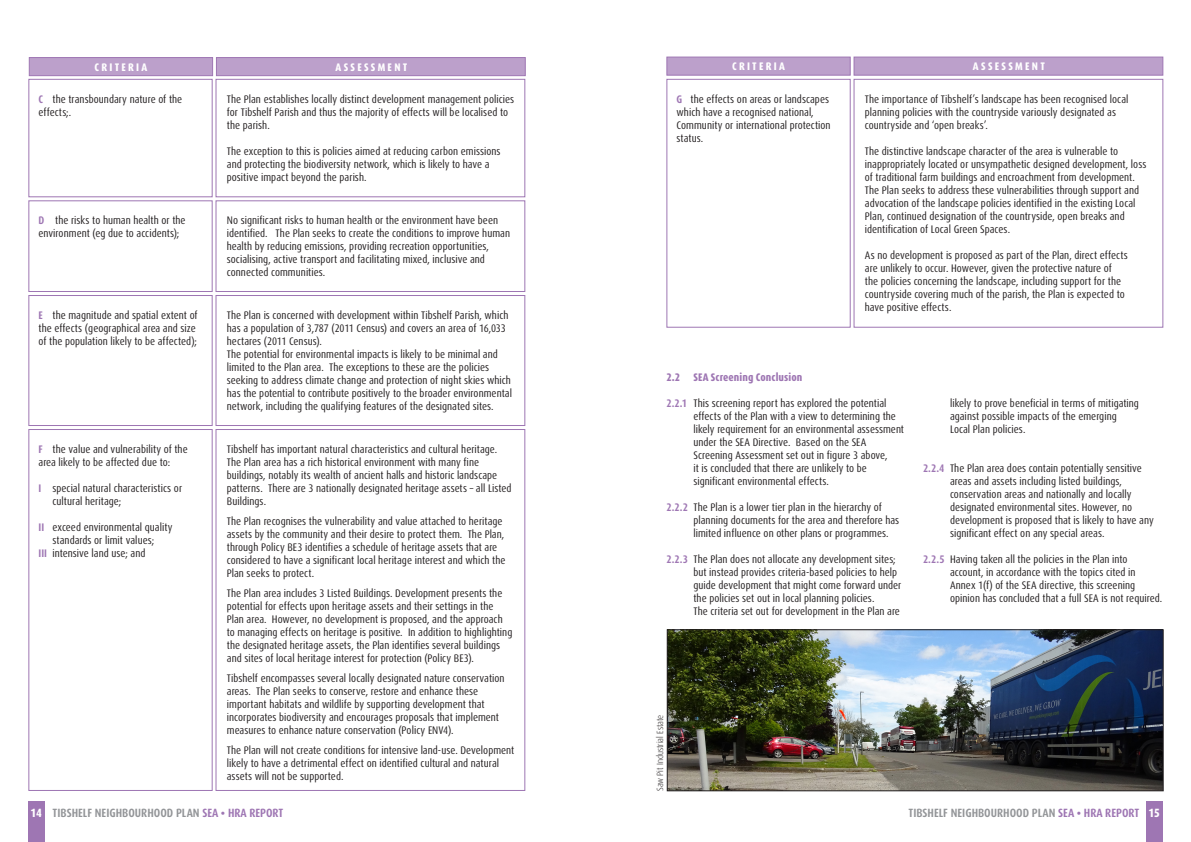
<style>
.page{position:relative;width:1191px;height:842px;background:#fff}
.page>*{position:absolute;margin:0;border:0;box-sizing:border-box;transform-origin:0 0}
.t1{font:700 condensed 12px "Dax Pro";color:#939598}
.t2{font:condensed 11px/13px "Dax Pro";letter-spacing:.005em;color:#231f20}
.t3{font:800 condensed 11px "Dax Pro";letter-spacing:.205em;color:#fff}
.t4{font:800 condensed 11px "Dax Pro";letter-spacing:.005em;color:#9e76b3}
.t5{font:300 condensed 9px "Dax Pro";color:#231f20}
.s1{font-weight:700;color:#9e76b3}
.s2{font-weight:800;color:#fff}
.s3{color:#9e76b3}
</style>
<div class="page">
<div style="left:28px;top:801px;width:17px;height:41px;background:#9e76b3"></div>
<div style="left:1145px;top:801px;width:17px;height:41px;background:#9e76b3"></div>
<div style="left:29px;top:57px;width:184px;height:19px;background:#bca0cb;border:1px solid #9e76b3"></div>
<div style="left:216px;top:57px;width:310px;height:19px;background:#bca0cb;border:1px solid #9e76b3"></div>
<div style="left:666px;top:57px;width:184px;height:19px;background:#bca0cb;border:1px solid #9e76b3"></div>
<div style="left:853px;top:57px;width:310px;height:19px;background:#bca0cb;border:1px solid #9e76b3"></div>
<img style="left:666px;top:629px;width:497px;height:162px">
<div style="left:28px;top:79px;width:185px;height:118px;border:1px solid #9e76b3"></div>
<div style="left:666px;top:79px;width:184px;height:249px;border:1px solid #9e76b3"></div>
<div style="left:28px;top:295px;width:185px;height:131px;border:1px solid #9e76b3"></div>
<div style="left:28px;top:429px;width:185px;height:362px;border:1px solid #9e76b3"></div>
<div style="left:28px;top:200px;width:185px;height:92px;border:1px solid #9e76b3"></div>
<div style="left:215px;top:79px;width:310px;height:118px;border:1px solid #9e76b3"></div>
<div style="left:853px;top:79px;width:310px;height:249px;border:1px solid #9e76b3"></div>
<div style="left:215px;top:295px;width:310px;height:131px;border:1px solid #9e76b3"></div>
<div style="left:215px;top:429px;width:310px;height:362px;border:1px solid #9e76b3"></div>
<div style="left:215px;top:200px;width:310px;height:92px;border:1px solid #9e76b3"></div>
<p class="t3" style="left:94px;top:60px;width:54px">CRITERIA</p>
<p class="t3" style="left:335px;top:60px;width:73px">ASSESSMENT</p>
<p class="t3" style="left:732px;top:59px;width:54px">CRITERIA</p>
<p class="t3" style="left:973px;top:59px;width:73px">ASSESSMENT</p>
<p class="t2" style="left:865px;top:93px;width:265px">The importance of Tibshelf’s landscape has been recognised local planning policies with the countryside variously designated as countryside and ‘open breaks’.</p>
<p class="t2" style="left:865px;top:145px;width:283px">The distinctive landscape character of the area is vulnerable to inappropriately located or unsympathetic designed development, loss of traditional farm buildings and encroachment from development.</p>
<p class="t2" style="left:865px;top:184px;width:276px">The Plan seeks to address these vulnerabilities through support and advocation of the landscape policies identified in the existing Local Plan, continued designation of the countryside, open breaks and identification of Local Green Spaces.</p>
<p class="t2" style="left:865px;top:249px;width:264px">As no development is proposed as part of the Plan, direct effects</p>
<p class="t2" style="left:865px;top:262px;width:261px">are unlikely to occur. However, given the protective nature of the policies concerning the landscape, including support for the countryside covering much of the parish, the Plan is expected to</p>
<p class="t2" style="left:865px;top:301px;width:88px">have positive effects.</p>
<p class="t2" style="left:38px;top:93px;width:145px"><span class="s1">C</span> the transboundary nature of the effects;.</p>
<p class="t2" style="left:676px;top:93px;width:156px"><span class="s1">G</span> the effects on areas or landscapes which have a recognised national,<br>Community or international protection status.</p>
<p class="t2" style="left:227px;top:93px;width:289px">The Plan establishes locally distinct development management policies for Tibshelf Parish and thus the majority of effects will be localised to the parish.</p>
<p class="t2" style="left:227px;top:145px;width:275px">The exception to this is policies aimed at reducing carbon emissions and protecting the biodiversity network, which is likely to have a positive impact beyond the parish.</p>
<p class="t2" style="left:38px;top:214px;width:149px"><span class="s1">D</span> the risks to human health or the environment (eg due to accidents);</p>
<p class="t2" style="left:227px;top:214px;width:285px">No significant risks to human health or the environment have been identified. The Plan seeks to create the conditions to improve human health by reducing emissions, providing recreation opportunities, socialising, active transport and facilitating mixed, inclusive and connected communities.</p>
<p class="t2" style="left:38px;top:309px;width:161px"><span class="s1">E</span> the magnitude and spatial extent of the effects (geographical area and size of the population likely to be affected);</p>
<p class="t2" style="left:227px;top:309px;width:283px">The Plan is concerned with development within Tibshelf Parish, which has a population of 3,787 (2011 Census) and covers an area of 16,033 hectares (2011 Census).</p>
<p class="t2" style="left:227px;top:348px;width:287px">The potential for environmental impacts is likely to be minimal and limited to the Plan area. The exceptions to these are the policies seeking to address climate change and protection of night skies which has the potential to contribute positively to the broader environmental network, including the qualifying features of the designated sites.</p>
<p class="t2" style="left:227px;top:443px;width:272px">Tibshelf has important natural characteristics and cultural heritage.</p>
<p class="t2" style="left:227px;top:456px;width:286px">The Plan area has a rich historical environment with many fine buildings, notably its wealth of ancient halls and historic landscape patterns. There are 3 nationally designated heritage assets – all Listed Buildings.</p>
<p class="t2" style="left:227px;top:515px;width:280px">The Plan recognises the vulnerability and value attached to heritage assets by the community and their desire to protect them. The Plan, through Policy BE3 identifies a schedule of heritage assets that are considered to have a significant local heritage interest and which the Plan seeks to protect.</p>
<p class="t2" style="left:227px;top:587px;width:287px">The Plan area includes 3 Listed Buildings. Development presents the potential for effects upon heritage assets and their settings in the Plan area. However, no development is proposed, and the approach to managing effects on heritage is positive. In addition to highlighting the designated heritage assets, the Plan identifies several buildings and sites of local heritage interest for protection (Policy BE3).</p>
<p class="t2" style="left:227px;top:672px;width:279px">Tibshelf encompasses several locally designated nature conservation areas. The Plan seeks to conserve, restore and enhance these important habitats and wildlife by supporting development that incorporates biodiversity and encourages proposals that implement measures to enhance nature conservation (Policy ENV4).</p>
<p class="t2" style="left:227px;top:744px;width:289px">The Plan will not create conditions for intensive land-use. Development likely to have a detrimental effect on identified cultural and natural assets will not be supported.</p>
<p class="t4" style="left:666px;top:370px;width:137px">2.2 SEA Screening Conclusion</p>
<p class="t2" style="left:666px;top:396px;width:221px"><span class="s1">2.2.1</span> This screening report has explored the potential</p>
<p class="t2" style="left:693px;top:409px;width:204px">effects of the Plan with a view to determining the</p>
<p class="t2" style="left:693px;top:422px;width:212px">likely requirement for an environmental assessment</p>
<p class="t2" style="left:693px;top:435px;width:174px">under the SEA Directive. Based on the SEA</p>
<p class="t2" style="left:693px;top:448px;width:196px">Screening Assessment set out in figure 3 above,</p>
<p class="t2" style="left:693px;top:461px;width:175px">it is concluded that there are unlikely to be</p>
<p class="t2" style="left:693px;top:474px;width:137px">significant environmental effects.</p>
<p class="t2" style="left:666px;top:500px;width:217px"><span class="s1">2.2.2</span> The Plan is a lower tier plan in the hierarchy of</p>
<p class="t2" style="left:693px;top:513px;width:207px">planning documents for the area and therefore has</p>
<p class="t2" style="left:693px;top:526px;width:197px">limited influence on other plans or programmes.</p>
<p class="t2" style="left:666px;top:552px;width:231px"><span class="s1">2.2.3</span> The Plan does not allocate any development sites;</p>
<p class="t2" style="left:693px;top:565px;width:205px">but instead provides criteria-based policies to help</p>
<p class="t2" style="left:693px;top:578px;width:209px">guide development that might come forward under</p>
<p class="t2" style="left:693px;top:591px;width:182px">the policies set out in local planning policies.</p>
<p class="t2" style="left:693px;top:604px;width:208px">The criteria set out for development in the Plan are</p>
<p class="t2" style="left:950px;top:397px;width:190px">likely to prove beneficial in terms of mitigating</p>
<p class="t2" style="left:950px;top:410px;width:168px">against possible impacts of the emerging</p>
<p class="t2" style="left:950px;top:423px;width:77px">Local Plan policies.</p>
<p class="t2" style="left:923px;top:462px;width:220px"><span class="s1">2.2.4</span> The Plan area does contain potentially sensitive</p>
<p class="t2" style="left:950px;top:475px;width:173px">areas and assets including listed buildings,</p>
<p class="t2" style="left:950px;top:488px;width:183px">conservation areas and nationally and locally</p>
<p class="t2" style="left:950px;top:501px;width:184px">designated environmental sites. However, no</p>
<p class="t2" style="left:950px;top:514px;width:205px">development is proposed that is likely to have any</p>
<p class="t2" style="left:950px;top:527px;width:156px">significant effect on any special areas.</p>
<p class="t2" style="left:923px;top:553px;width:206px"><span class="s1">2.2.5</span> Having taken all the policies in the Plan into</p>
<p class="t2" style="left:950px;top:566px;width:187px">account, in accordance with the topics cited in</p>
<p class="t2" style="left:950px;top:579px;width:187px">Annex 1(f) of the SEA directive, this screening</p>
<p class="t2" style="left:950px;top:592px;width:214px">opinion has concluded that a full SEA is not required.</p>
<p class="t2" style="left:38px;top:443px;width:151px"><span class="s1">F</span> the value and vulnerability of the area likely to be affected due to:</p>
<p class="t2" style="left:38px;top:482px;width:145px"><span class="s1">I</span> special natural characteristics or</p>
<p class="t2" style="left:52px;top:495px;width:70px">cultural heritage;</p>
<p class="t2" style="left:38px;top:521px;width:136px"><span class="s1">II</span> exceed environmental quality</p>
<p class="t2" style="left:52px;top:534px;width:103px">standards or limit values;</p>
<p class="t2" style="left:38px;top:547px;width:109px"><span class="s1">III</span> intensive land use; and</p>
<p class="t5" style="left:654px;top:791px;width:78px;rotate:-90deg">Saw Pit Industrial Estate</p>
<p class="t1" style="left:30px;top:805px;width:254px"><span class="s2">14</span> TIBSHELF NEIGHBOURHOOD PLAN <span class="s3">SEA • HRA REPORT</span></p>
<p class="t1" style="left:908px;top:805px;width:253px">TIBSHELF NEIGHBOURHOOD PLAN <span class="s3">SEA • HRA REPORT</span> <span class="s2">15</span></p>
</div>
